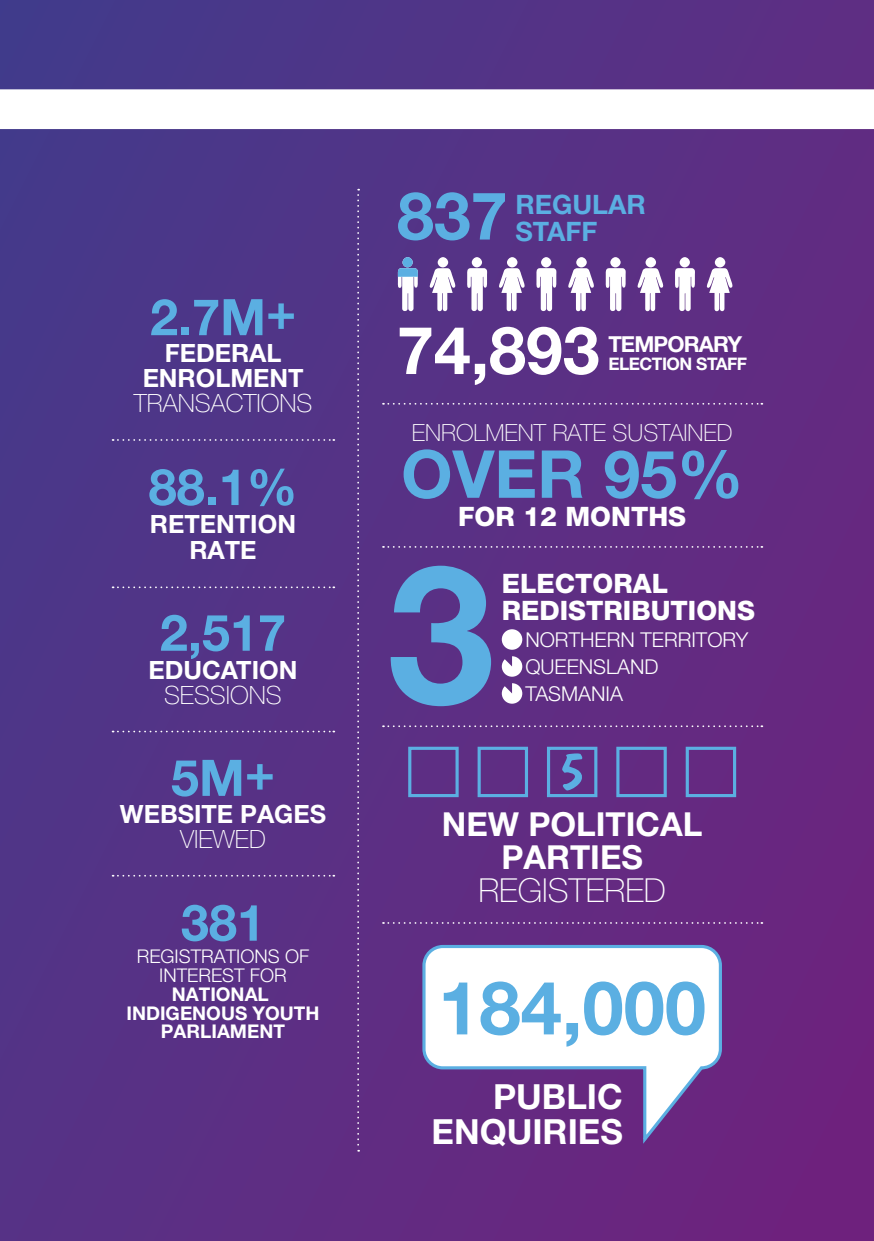
<style>
.page{position:relative;width:874px;height:1241px;background:#fff}
.page>*{position:absolute;margin:0;border:0;box-sizing:border-box;transform-origin:0 0}
.t1{font:700 192.85px "Helvetica Neue LT Std";color:#5bafe2}
.t2{font:700 74.02px "Helvetica Neue LT Std";color:#5bafe2}
.t3{font:700 66.15px "Helvetica Neue LT Std";color:#5bafe2}
.t4{font:700 66.15px "Helvetica Neue LT Std";color:#fff}
.t5{font:700 50.4px "Helvetica Neue LT Std";color:#5bafe2}
.t6{font:700 34.65px/34.6px "Helvetica Neue LT Std";color:#fff;text-align:right}
.t7{font:700 33.07px/33.1px "Helvetica Neue LT Std";color:#fff;text-align:center}
.t8{font:100 33.07px "Helvetica Neue LT Std";color:#fff}
.t9{font:800 26.78px/26.8px "Helvetica Neue LT Std";color:#fff}
.t10{font:700 26.78px/26.8px "Helvetica Neue LT Std";color:#5bafe2}
.t11{font:700 25.2px/25.2px "Helvetica Neue LT Std";color:#fff;text-align:center}
.t12{font:100 25.2px "Helvetica Neue LT Std";color:#fff}
.t13{font:100 23.62px "Helvetica Neue LT Std";color:#fff}
.t14{font:700 22.05px "Helvetica Neue LT Std";letter-spacing:-.04em;color:#fff}
.t15{font:300 20.47px/26.9px "Helvetica Neue LT Std";color:#fff}
.t16{font:700 18.9px/18.9px "Helvetica Neue LT Std";color:#fff;text-align:center}
.t17{font:300 18.9px/18.9px "Helvetica Neue LT Std";color:#fff;text-align:center}
.t18{font:700 17.32px "Helvetica Neue LT Std";letter-spacing:-.03em;color:#fff}
</style>
<div class="page">
<div style="left:0;top:0;width:873px;height:1240px;background:linear-gradient(to right,#4c3789,#692981)"></div>
<svg style="left:397px;top:257px;width:335px;height:54px"></svg>
<div style="left:501px;top:629px;width:21px;height:20px;background:#fff;border-radius:50%"></div>
<svg style="left:501px;top:656px;width:21px;height:20px"></svg>
<svg style="left:501px;top:683px;width:21px;height:20px"></svg>
<svg style="left:562px;top:753px;width:20px;height:37px"></svg>
<div style="left:408px;top:746px;width:50px;height:51px;border:3px solid #5bafe2"></div>
<div style="left:477px;top:746px;width:50px;height:51px;border:3px solid #5bafe2"></div>
<div style="left:546px;top:746px;width:51px;height:51px;border:3px solid #5bafe2"></div>
<div style="left:616px;top:746px;width:50px;height:51px;border:3px solid #5bafe2"></div>
<div style="left:685px;top:746px;width:50px;height:51px;border:3px solid #5bafe2"></div>
<div style="left:424px;top:946px;width:296px;height:121px;background:#fff;border-radius:19px"></div>
<div style="left:422px;top:944px;width:299px;height:125px;border:3px solid #5bafe2;border-radius:19px"></div>
<svg style="left:357px;top:189px;width:2px;height:962px;background:#7b5b9e"></svg>
<svg style="left:383px;top:921px;width:379px;height:2px"></svg>
<svg style="left:383px;top:725px;width:379px;height:2px"></svg>
<svg style="left:383px;top:546px;width:379px;height:1px"></svg>
<svg style="left:383px;top:403px;width:379px;height:1px"></svg>
<svg style="left:112px;top:439px;width:222px;height:2px"></svg>
<svg style="left:112px;top:586px;width:222px;height:2px"></svg>
<svg style="left:112px;top:730px;width:222px;height:2px"></svg>
<svg style="left:112px;top:874px;width:222px;height:2px"></svg>
<svg style="left:0;top:89px;width:873px;height:40px"></svg>
<h3 class="t5" style="left:150px;top:286px;width:148px">2.7M+</h3>
<p class="t11" style="left:143px;top:340px;width:162px">FEDERAL<br>ENROLMENT</p>
<p class="t12" style="left:134px;top:389px;width:180px">TRANSACTIONS</p>
<h3 class="t5" style="left:148px;top:456px;width:150px">88.1%</h3>
<p class="t11" style="left:150px;top:511px;width:148px">RETENTION<br>RATE</p>
<h3 class="t5" style="left:160px;top:601px;width:128px">2,517</h3>
<p class="t11" style="left:148px;top:657px;width:150px">EDUCATION</p>
<p class="t12" style="left:164px;top:680px;width:119px">SESSIONS</p>
<h3 class="t5" style="left:171px;top:746px;width:105px">5M+</h3>
<p class="t11" style="left:120px;top:800px;width:207px">WEBSITE PAGES</p>
<p class="t12" style="left:180px;top:824px;width:87px">VIEWED</p>
<h3 class="t5" style="left:181px;top:891px;width:86px">381</h3>
<p class="t17" style="left:137px;top:946px;width:174px">REGISTRATIONS OF<br>INTEREST FOR</p>
<p class="t16" style="left:126px;top:983px;width:194px">NATIONAL<br>INDIGENOUS YOUTH<br>PARLIAMENT</p>
<h3 class="t3" style="left:397px;top:175px;width:112px">837</h3>
<p class="t10" style="left:515px;top:190px;width:132px">REGULAR<br>STAFF</p>
<h3 class="t4" style="left:397px;top:309px;width:204px">74,893</h3>
<p class="t14" style="left:608px;top:331px;width:135px">TEMPORARY</p>
<p class="t18" style="left:608px;top:353px;width:140px">ELECTION STAFF</p>
<p class="t13" style="left:412px;top:419px;width:322px">ENROLMENT RATE SUSTAINED</p>
<h3 class="t3" style="left:401px;top:433px;width:343px">OVER 95%</h3>
<p class="t9" style="left:458px;top:503px;width:229px">FOR 12 MONTHS</p>
<h1 class="t1" style="left:387px;top:515px;width:109px">3</h1>
<p class="t9" style="left:501px;top:570px;width:254px">ELECTORAL<br>REDISTRIBUTIONS</p>
<p class="t15" style="left:525px;top:626px;width:224px">NORTHERN TERRITORY<br>QUEENSLAND<br>TASMANIA</p>
<h3 class="t7" style="left:441px;top:807px;width:262px">NEW POLITICAL<br>PARTIES</h3>
<h3 class="t8" style="left:478px;top:871px;width:189px">REGISTERED</h3>
<h2 class="t2" style="left:438px;top:962px;width:269px">184,000</h2>
<h3 class="t6" style="left:431px;top:1078px;width:193px">PUBLIC<br>ENQUIRIES</h3>
</div>
